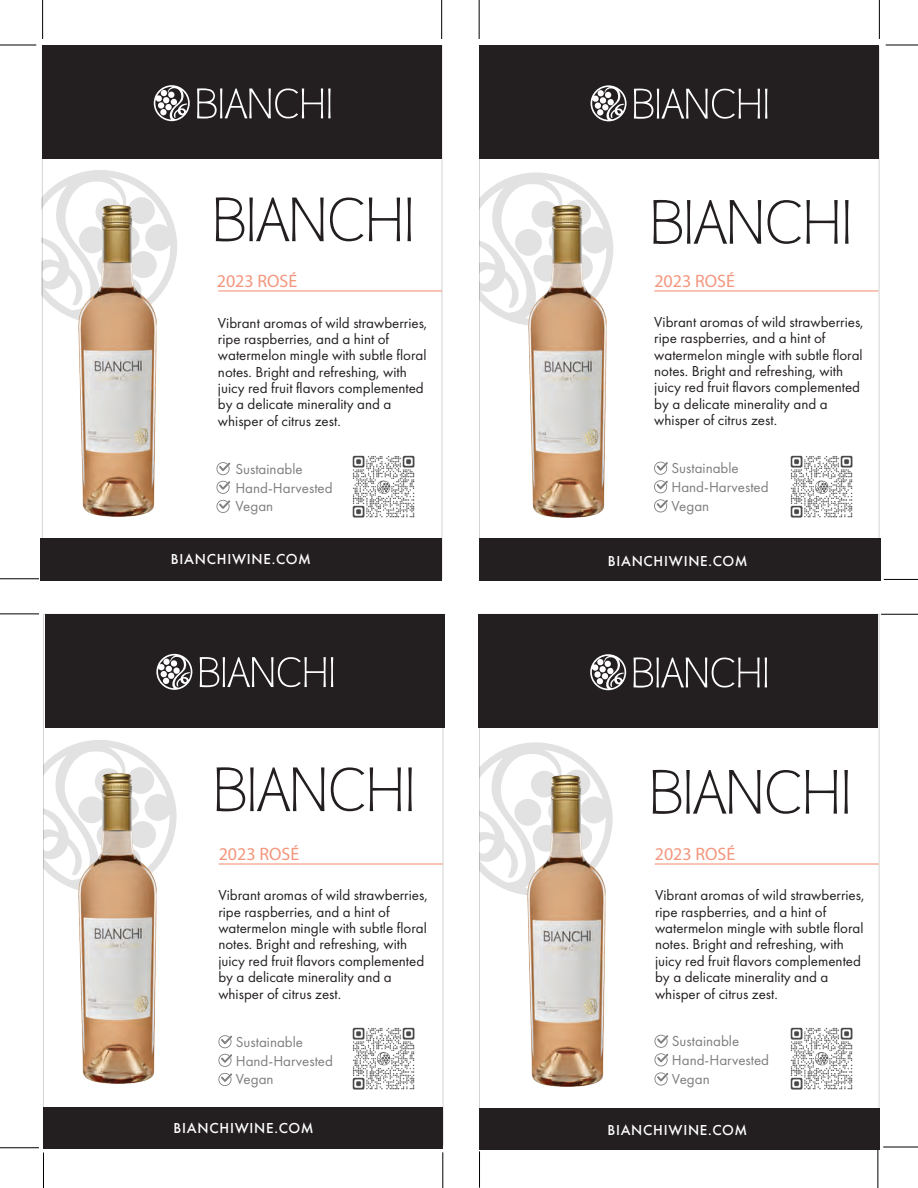
<style>
.page{position:relative;width:918px;height:1188px;background:#fff}
.page>*{position:absolute;margin:0;border:0;box-sizing:border-box;transform-origin:0 0}
.t1{font:18px "Myriad Pro";color:#f4977e}
.t2{font:15px/16.4px "Futura PT";color:#231f20}
.t3{font:15px/18.8px "Futura PT";color:#7e7e7d}
.t4{font:500 15px "Futura PT";letter-spacing:.05em;color:#fff}
</style>
<div class="page">
<svg style="left:45px;top:740px;width:132px;height:160px"></svg>
<div style="left:127px;top:767px;width:27px;height:27px;background:#e2e2e2;border-radius:50%"></div>
<svg style="left:95px;top:768px;width:27px;height:27px"></svg>
<div style="left:78px;top:796px;width:27px;height:27px;background:#eee;border-radius:50%"></div>
<img style="left:79px;top:773px;width:78px;height:310px">
<svg style="left:41px;top:170px;width:136px;height:160px"></svg>
<div style="left:128px;top:197px;width:27px;height:27px;background:#e2e2e2;border-radius:50%"></div>
<svg style="left:95px;top:198px;width:28px;height:27px"></svg>
<img style="left:79px;top:206px;width:78px;height:311px">
<svg style="left:481px;top:172px;width:132px;height:161px"></svg>
<svg style="left:564px;top:199px;width:27px;height:28px"></svg>
<div style="left:531px;top:201px;width:28px;height:27px;background:#e2e2e2;border-radius:50%"></div>
<div style="left:515px;top:229px;width:27px;height:27px;background:#e2e2e2;border-radius:50%"></div>
<img style="left:528px;top:206px;width:78px;height:312px">
<hr style="left:0;top:45px;width:36px;height:1px;background:#000">
<hr style="left:42px;top:0;width:1px;height:39px;background:#000">
<hr style="left:878px;top:1149px;width:1px;height:39px;background:#000">
<hr style="left:0;top:579px;width:39px;height:1px;background:#000">
<hr style="left:0;top:614px;width:39px;height:1px;background:#000">
<hr style="left:883px;top:1147px;width:35px;height:1px;background:#000">
<hr style="left:441px;top:0;width:1px;height:39px;background:#000">
<hr style="left:479px;top:0;width:1px;height:39px;background:#000">
<hr style="left:886px;top:45px;width:32px;height:1px;background:#000">
<hr style="left:879px;top:0;width:1px;height:39px;background:#000">
<hr style="left:43px;top:1153px;width:1px;height:35px;background:#000">
<hr style="left:0;top:1148px;width:39px;height:1px;background:#000">
<hr style="left:443px;top:1152px;width:1px;height:36px;background:#000">
<hr style="left:479px;top:1151px;width:1px;height:37px;background:#000">
<hr style="left:884px;top:579px;width:34px;height:1px;background:#000">
<hr style="left:881px;top:614px;width:37px;height:1px;background:#000">
<div style="left:42px;top:45px;width:400px;height:114px;background:#231f20"></div>
<div style="left:40px;top:538px;width:402px;height:42px;background:#231f20"></div>
<svg style="left:216px;top:197px;width:108px;height:44px"></svg>
<svg style="left:330px;top:198px;width:70px;height:43px"></svg>
<svg style="left:408px;top:198px;width:3px;height:43px"></svg>
<svg style="left:197px;top:88px;width:134px;height:31px"></svg>
<svg style="left:154px;top:85px;width:36px;height:36px"></svg>
<svg style="left:160px;top:90px;width:7px;height:7px"></svg>
<div style="left:168px;top:91px;width:7px;height:7px;background:#fff;border-radius:3px"></div>
<div style="left:158px;top:102px;width:7px;height:7px;background:#fff;border-radius:3px"></div>
<div style="left:165px;top:104px;width:7px;height:7px;background:#fff;border-radius:3px"></div>
<div style="left:163px;top:97px;width:7px;height:7px;background:#fff;border-radius:3px"></div>
<div style="left:160px;top:109px;width:7px;height:7px;background:#fff;border-radius:3px"></div>
<div style="left:170px;top:99px;width:7px;height:6px;background:#fff;border-radius:3px"></div>
<div style="left:479px;top:45px;width:400px;height:114px;background:#231f20"></div>
<div style="left:479px;top:538px;width:402px;height:43px;background:#231f20"></div>
<svg style="left:634px;top:89px;width:133px;height:30px"></svg>
<svg style="left:591px;top:85px;width:36px;height:36px"></svg>
<div style="left:597px;top:90px;width:7px;height:7px;background:#fff;border-radius:3px"></div>
<div style="left:605px;top:92px;width:7px;height:6px;background:#fff;border-radius:3px"></div>
<div style="left:594px;top:102px;width:7px;height:7px;background:#fff;border-radius:3px"></div>
<div style="left:602px;top:104px;width:7px;height:7px;background:#fff;border-radius:3px"></div>
<div style="left:600px;top:97px;width:6px;height:7px;background:#fff;border-radius:3px"></div>
<div style="left:597px;top:109px;width:7px;height:7px;background:#fff;border-radius:3px"></div>
<div style="left:607px;top:99px;width:7px;height:7px;background:#fff;border-radius:3px"></div>
<div style="left:45px;top:614px;width:400px;height:114px;background:#231f20"></div>
<div style="left:43px;top:1107px;width:400px;height:42px;background:#231f20"></div>
<svg style="left:200px;top:657px;width:133px;height:30px"></svg>
<svg style="left:156px;top:654px;width:36px;height:36px"></svg>
<div style="left:163px;top:658px;width:7px;height:7px;background:#fff;border-radius:3px"></div>
<div style="left:171px;top:660px;width:6px;height:7px;background:#fff;border-radius:3px"></div>
<svg style="left:160px;top:671px;width:7px;height:7px"></svg>
<svg style="left:168px;top:672px;width:7px;height:7px"></svg>
<svg style="left:165px;top:665px;width:7px;height:7px"></svg>
<svg style="left:163px;top:677px;width:7px;height:7px"></svg>
<svg style="left:173px;top:667px;width:7px;height:7px"></svg>
<div style="left:478px;top:614px;width:400px;height:114px;background:#231f20"></div>
<div style="left:479px;top:1108px;width:401px;height:42px;background:#231f20"></div>
<svg style="left:634px;top:657px;width:133px;height:31px"></svg>
<svg style="left:590px;top:654px;width:36px;height:36px"></svg>
<div style="left:597px;top:659px;width:7px;height:7px;background:#fff;border-radius:3px"></div>
<svg style="left:604px;top:660px;width:7px;height:7px"></svg>
<svg style="left:594px;top:671px;width:7px;height:7px"></svg>
<div style="left:602px;top:673px;width:6px;height:7px;background:#fff;border-radius:3px"></div>
<div style="left:599px;top:666px;width:7px;height:7px;background:#fff;border-radius:3px"></div>
<svg style="left:596px;top:678px;width:7px;height:7px"></svg>
<div style="left:607px;top:668px;width:7px;height:6px;background:#fff;border-radius:3px"></div>
<svg style="left:653px;top:200px;width:108px;height:44px"></svg>
<svg style="left:768px;top:200px;width:70px;height:44px"></svg>
<svg style="left:845px;top:200px;width:4px;height:44px"></svg>
<svg style="left:217px;top:767px;width:108px;height:44px"></svg>
<svg style="left:331px;top:767px;width:33px;height:44px"></svg>
<svg style="left:370px;top:767px;width:31px;height:44px"></svg>
<svg style="left:408px;top:767px;width:4px;height:44px"></svg>
<svg style="left:479px;top:736px;width:134px;height:166px"></svg>
<svg style="left:563px;top:769px;width:28px;height:28px"></svg>
<div style="left:531px;top:771px;width:27px;height:27px;background:#e2e2e2;border-radius:50%"></div>
<div style="left:514px;top:799px;width:27px;height:27px;background:#e2e2e2;border-radius:50%"></div>
<svg style="left:653px;top:770px;width:108px;height:44px"></svg>
<svg style="left:767px;top:770px;width:33px;height:44px"></svg>
<svg style="left:806px;top:770px;width:31px;height:44px"></svg>
<svg style="left:844px;top:770px;width:4px;height:44px"></svg>
<img style="left:527px;top:776px;width:78px;height:310px">
<hr style="left:218px;top:290px;width:224px;height:2px;background:#f4977e">
<svg style="left:216px;top:462px;width:14px;height:13px"></svg>
<svg style="left:216px;top:500px;width:14px;height:13px"></svg>
<svg style="left:216px;top:481px;width:14px;height:13px"></svg>
<svg style="left:654px;top:499px;width:14px;height:13px"></svg>
<svg style="left:654px;top:462px;width:14px;height:31px"></svg>
<hr style="left:654px;top:290px;width:224px;height:2px;background:#f4977e">
<hr style="left:219px;top:863px;width:224px;height:2px;background:#f4977e">
<svg style="left:218px;top:1035px;width:14px;height:13px"></svg>
<svg style="left:218px;top:1073px;width:14px;height:13px"></svg>
<svg style="left:218px;top:1054px;width:14px;height:13px"></svg>
<svg style="left:654px;top:1072px;width:14px;height:14px"></svg>
<svg style="left:654px;top:1035px;width:14px;height:31px"></svg>
<hr style="left:655px;top:863px;width:224px;height:2px;background:#f4977e">
<img style="left:352px;top:455px;width:63px;height:63px">
<svg style="left:376px;top:480px;width:15px;height:15px"></svg>
<img style="left:790px;top:455px;width:63px;height:63px">
<svg style="left:814px;top:480px;width:15px;height:15px"></svg>
<img style="left:352px;top:1027px;width:63px;height:63px">
<svg style="left:376px;top:1051px;width:15px;height:15px"></svg>
<img style="left:790px;top:1027px;width:63px;height:63px">
<svg style="left:814px;top:1051px;width:15px;height:15px"></svg>
<p class="t1" style="left:217px;top:270px;width:82px">2023 ROSÉ</p>
<p class="t2" style="left:218px;top:314px;width:211px">Vibrant aromas of wild strawberries, ripe raspberries, and a hint of watermelon mingle with subtle floral notes. Bright and refreshing, with juicy red fruit flavors complemented by a delicate minerality and a whisper of citrus zest.</p>
<p class="t3" style="left:235px;top:459px;width:99px">Sustainable<br>Hand-Harvested<br>Vegan</p>
<p class="t3" style="left:671px;top:459px;width:99px">Sustainable<br>Hand-Harvested<br>Vegan</p>
<p class="t1" style="left:654px;top:270px;width:82px">2023 ROSÉ</p>
<p class="t2" style="left:654px;top:314px;width:211px">Vibrant aromas of wild strawberries, ripe raspberries, and a hint of watermelon mingle with subtle floral notes. Bright and refreshing, with juicy red fruit flavors complemented by a delicate minerality and a whisper of citrus zest.</p>
<p class="t4" style="left:171px;top:550px;width:141px">BIANCHIWINE.COM</p>
<p class="t4" style="left:608px;top:552px;width:141px">BIANCHIWINE.COM</p>
<p class="t1" style="left:655px;top:843px;width:82px">2023 ROSÉ</p>
<p class="t2" style="left:655px;top:887px;width:211px">Vibrant aromas of wild strawberries, ripe raspberries, and a hint of watermelon mingle with subtle floral notes. Bright and refreshing, with juicy red fruit flavors complemented by a delicate minerality and a whisper of citrus zest.</p>
<p class="t1" style="left:219px;top:843px;width:82px">2023 ROSÉ</p>
<p class="t2" style="left:218px;top:887px;width:211px">Vibrant aromas of wild strawberries, ripe raspberries, and a hint of watermelon mingle with subtle floral notes. Bright and refreshing, with juicy red fruit flavors complemented by a delicate minerality and a whisper of citrus zest.</p>
<p class="t3" style="left:236px;top:1032px;width:99px">Sustainable<br>Hand-Harvested<br>Vegan</p>
<p class="t3" style="left:672px;top:1032px;width:99px">Sustainable<br>Hand-Harvested<br>Vegan</p>
<p class="t4" style="left:174px;top:1119px;width:141px">BIANCHIWINE.COM</p>
<p class="t4" style="left:607px;top:1121px;width:141px">BIANCHIWINE.COM</p>
</div>
